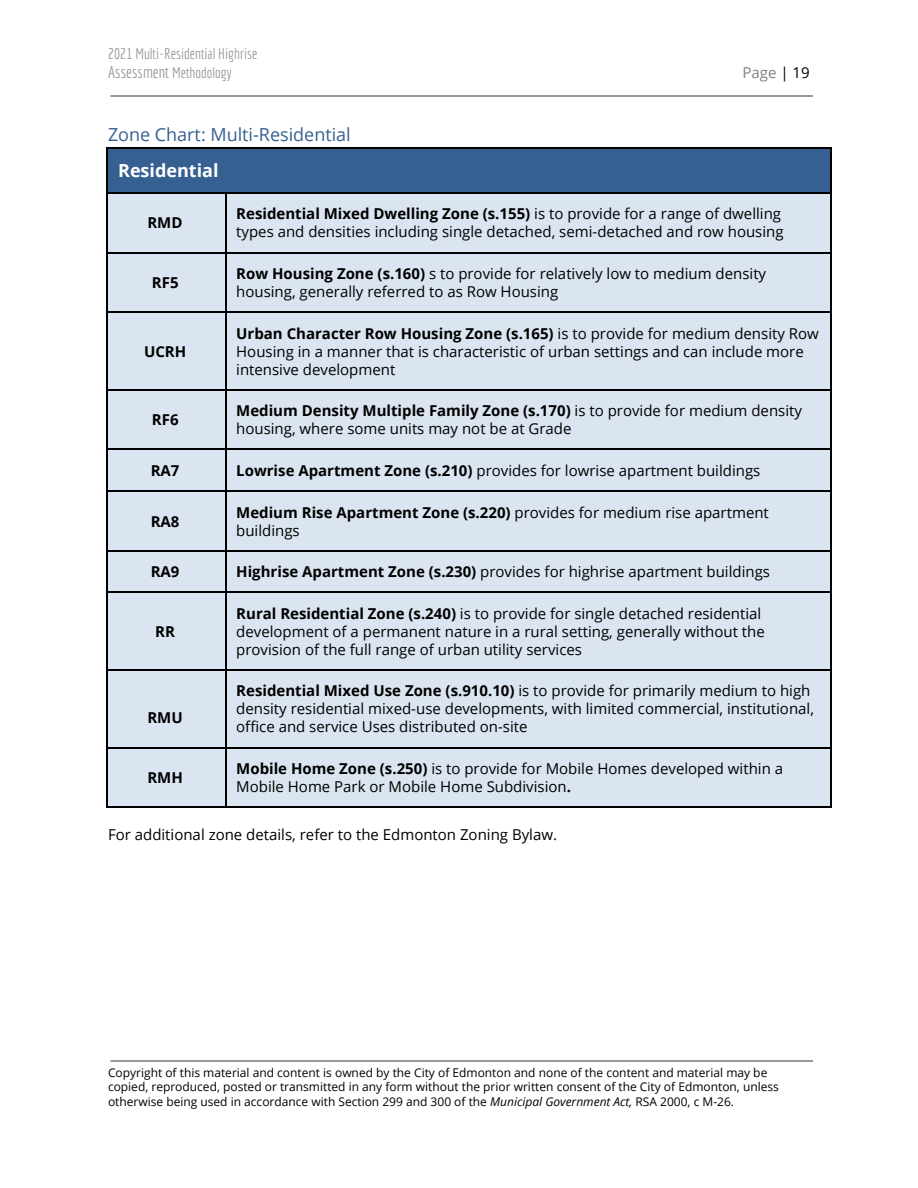
<style>
.page{position:relative;width:918px;height:1188px;background:#fff}
.page>*{position:absolute;margin:0;border:0;box-sizing:border-box;transform-origin:0 0}
.t1{font:18px "Open Sans";color:#366091}
.t2{font:700 18px "Open Sans";color:#fff}
.t3{font:15px/18px "Open Sans";color:#000}
.t4{font:15px/19.2px "Economica";color:#999}
.t5{font:700 15px "Open Sans";color:#000}
.t6{font:15px "Open Sans";color:#808080}
.t7{font:12px/14.7px "Open Sans";color:#000}
.s1{font-size:16.5px}
.s2{color:#000}
.s3{font-weight:700}
.s4{font-style:italic}
</style>
<div class="page">
<div style="left:107px;top:147px;width:723px;height:45px;background:#366091"></div>
<div style="left:107px;top:192px;width:118px;height:60px;background:#dbe5f1"></div>
<div style="left:225px;top:192px;width:605px;height:60px;background:#dbe5f1"></div>
<div style="left:107px;top:252px;width:118px;height:60px;background:#dbe5f1"></div>
<div style="left:225px;top:252px;width:605px;height:60px;background:#dbe5f1"></div>
<div style="left:107px;top:312px;width:118px;height:77px;background:#dbe5f1"></div>
<div style="left:225px;top:312px;width:605px;height:77px;background:#dbe5f1"></div>
<div style="left:107px;top:389px;width:118px;height:60px;background:#dbe5f1"></div>
<div style="left:225px;top:389px;width:605px;height:60px;background:#dbe5f1"></div>
<div style="left:107px;top:449px;width:118px;height:41px;background:#dbe5f1"></div>
<div style="left:225px;top:449px;width:605px;height:41px;background:#dbe5f1"></div>
<div style="left:107px;top:490px;width:118px;height:60px;background:#dbe5f1"></div>
<div style="left:225px;top:490px;width:605px;height:60px;background:#dbe5f1"></div>
<div style="left:107px;top:550px;width:118px;height:42px;background:#dbe5f1"></div>
<div style="left:225px;top:550px;width:605px;height:42px;background:#dbe5f1"></div>
<div style="left:107px;top:592px;width:118px;height:77px;background:#dbe5f1"></div>
<div style="left:225px;top:592px;width:605px;height:77px;background:#dbe5f1"></div>
<div style="left:107px;top:669px;width:118px;height:78px;background:#dbe5f1"></div>
<div style="left:225px;top:669px;width:605px;height:78px;background:#dbe5f1"></div>
<div style="left:107px;top:747px;width:118px;height:60px;background:#dbe5f1"></div>
<div style="left:225px;top:747px;width:605px;height:60px;background:#dbe5f1"></div>
<hr style="left:225px;top:807px;width:606px;height:1px;background:#000">
<hr style="left:830px;top:747px;width:1px;height:61px;background:#000">
<hr style="left:107px;top:807px;width:119px;height:1px;background:#000">
<hr style="left:107px;top:747px;width:1px;height:61px;background:#000">
<hr style="left:225px;top:747px;width:1px;height:61px;background:#000">
<hr style="left:225px;top:747px;width:606px;height:1px;background:#000">
<hr style="left:830px;top:669px;width:1px;height:79px;background:#000">
<hr style="left:107px;top:747px;width:119px;height:1px;background:#000">
<hr style="left:107px;top:669px;width:1px;height:79px;background:#000">
<hr style="left:225px;top:669px;width:1px;height:79px;background:#000">
<hr style="left:225px;top:669px;width:606px;height:1px;background:#000">
<hr style="left:830px;top:592px;width:1px;height:78px;background:#000">
<hr style="left:107px;top:669px;width:119px;height:1px;background:#000">
<hr style="left:107px;top:592px;width:1px;height:78px;background:#000">
<hr style="left:225px;top:592px;width:1px;height:78px;background:#000">
<hr style="left:225px;top:592px;width:606px;height:1px;background:#000">
<hr style="left:830px;top:550px;width:1px;height:43px;background:#000">
<hr style="left:107px;top:592px;width:119px;height:1px;background:#000">
<hr style="left:107px;top:550px;width:1px;height:43px;background:#000">
<hr style="left:225px;top:550px;width:1px;height:43px;background:#000">
<hr style="left:225px;top:550px;width:606px;height:1px;background:#000">
<hr style="left:830px;top:490px;width:1px;height:61px;background:#000">
<hr style="left:107px;top:550px;width:119px;height:1px;background:#000">
<hr style="left:107px;top:490px;width:1px;height:61px;background:#000">
<hr style="left:225px;top:490px;width:1px;height:61px;background:#000">
<hr style="left:225px;top:490px;width:606px;height:2px;background:#000">
<hr style="left:830px;top:449px;width:1px;height:43px;background:#000">
<hr style="left:107px;top:490px;width:119px;height:2px;background:#000">
<hr style="left:107px;top:449px;width:1px;height:43px;background:#000">
<hr style="left:225px;top:449px;width:1px;height:43px;background:#000">
<hr style="left:225px;top:449px;width:606px;height:1px;background:#000">
<hr style="left:830px;top:389px;width:1px;height:61px;background:#000">
<hr style="left:107px;top:449px;width:119px;height:1px;background:#000">
<hr style="left:107px;top:389px;width:1px;height:61px;background:#000">
<hr style="left:225px;top:389px;width:1px;height:61px;background:#000">
<hr style="left:225px;top:389px;width:606px;height:1px;background:#000">
<hr style="left:830px;top:312px;width:1px;height:78px;background:#000">
<hr style="left:107px;top:389px;width:119px;height:1px;background:#000">
<hr style="left:107px;top:312px;width:1px;height:78px;background:#000">
<hr style="left:225px;top:312px;width:1px;height:78px;background:#000">
<hr style="left:225px;top:312px;width:606px;height:1px;background:#000">
<hr style="left:830px;top:252px;width:1px;height:61px;background:#000">
<hr style="left:107px;top:312px;width:119px;height:1px;background:#000">
<hr style="left:107px;top:252px;width:1px;height:61px;background:#000">
<hr style="left:225px;top:252px;width:1px;height:61px;background:#000">
<hr style="left:225px;top:252px;width:606px;height:1px;background:#000">
<hr style="left:830px;top:192px;width:1px;height:61px;background:#000">
<hr style="left:107px;top:252px;width:119px;height:1px;background:#000">
<hr style="left:107px;top:192px;width:1px;height:61px;background:#000">
<hr style="left:225px;top:192px;width:1px;height:61px;background:#000">
<hr style="left:107px;top:147px;width:724px;height:1px;background:#000">
<hr style="left:107px;top:192px;width:724px;height:2px;background:#000">
<hr style="left:107px;top:147px;width:1px;height:47px;background:#000">
<hr style="left:830px;top:147px;width:1px;height:47px;background:#000">
<p class="t4" style="left:108px;top:43px;width:151px">2021 Multi-Residential Highrise<br><span class="s1">Assessment</span> Methodology</p>
<p class="t1" style="left:108px;top:121px;width:244px">Zone Chart: Multi-Residential</p>
<p class="t2" style="left:118px;top:157px;width:102px">Residential</p>
<p class="t6" style="left:742px;top:62px;width:69px">Page <span class="s2">| 19</span></p>
<p class="t5" style="left:147px;top:212px;width:37px">RMD</p>
<p class="t3" style="left:236px;top:205px;width:549px"><span class="s3">Residential Mixed Dwelling Zone (s.155)</span> is to provide for a range of dwelling types and densities including single detached, semi-detached and row housing</p>
<p class="t5" style="left:152px;top:272px;width:28px">RF5</p>
<p class="t3" style="left:236px;top:264px;width:531px"><span class="s3">Row Housing Zone (s.160)</span> s to provide for relatively low to medium density housing, generally referred to as Row Housing</p>
<p class="t5" style="left:144px;top:341px;width:44px">UCRH</p>
<p class="t3" style="left:236px;top:324px;width:584px"><span class="s3">Urban Character Row Housing Zone (s.165)</span> is to provide for medium density Row<br>Housing in a manner that is characteristic of urban settings and can include more intensive development</p>
<p class="t5" style="left:152px;top:409px;width:28px">RF6</p>
<p class="t3" style="left:236px;top:401px;width:567px"><span class="s3">Medium Density Multiple Family Zone (s.170)</span> is to provide for medium density housing, where some units may not be at Grade</p>
<p class="t5" style="left:151px;top:460px;width:30px">RA7</p>
<p class="t3" style="left:236px;top:461px;width:526px"><span class="s3">Lowrise Apartment Zone (s.210)</span> provides for lowrise apartment buildings</p>
<p class="t5" style="left:151px;top:510px;width:30px">RA8</p>
<p class="t3" style="left:236px;top:503px;width:534px"><span class="s3">Medium Rise Apartment Zone (s.220)</span> provides for medium rise apartment buildings</p>
<p class="t5" style="left:151px;top:561px;width:30px">RA9</p>
<p class="t3" style="left:236px;top:562px;width:535px"><span class="s3">Highrise Apartment Zone (s.230)</span> provides for highrise apartment buildings</p>
<p class="t5" style="left:155px;top:621px;width:21px">RR</p>
<p class="t5" style="left:147px;top:707px;width:37px">RMU</p>
<p class="t3" style="left:236px;top:604px;width:530px"><span class="s3">Rural Residential Zone (s.240)</span> is to provide for single detached residential development of a permanent nature in a rural setting, generally without the provision of the full range of urban utility services</p>
<p class="t3" style="left:236px;top:682px;width:579px"><span class="s3">Residential Mixed Use Zone (s.910.10)</span> is to provide for primarily medium to high density residential mixed-use developments, with limited commercial, institutional, office and service Uses distributed on-site</p>
<p class="t5" style="left:147px;top:767px;width:37px">RMH</p>
<p class="t3" style="left:236px;top:759px;width:548px"><span class="s3">Mobile Home Zone (s.250)</span> is to provide for Mobile Homes developed within a<br>Mobile Home Park or Mobile Home Subdivision<span class="s3">.</span></p>
<p class="t3" style="left:108px;top:826px;width:451px">For additional zone details, refer to the Edmonton Zoning Bylaw.</p>
<p class="t7" style="left:108px;top:1065px;width:672px">Copyright of this material and content is owned by the City of Edmonton and none of the content and material may be copied, reproduced, posted or transmitted in any form without the prior written consent of the City of Edmonton, unless otherwise being used in accordance with Section 299 and 300 of the <span class="s4">Municipal Government Act,</span> RSA 2000, c M-26.</p>
</div>
